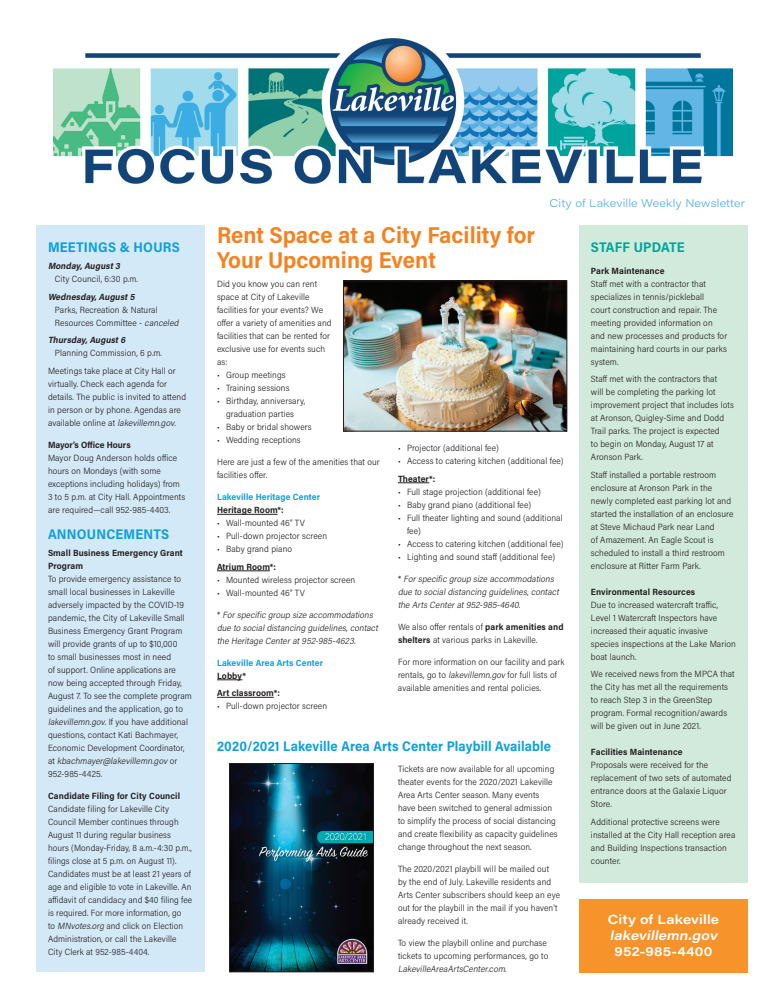
<style>
.page{position:relative;width:784px;height:1008px;background:#fff}
.page>*{position:absolute;margin:0;border:0;box-sizing:border-box;transform-origin:0 0}
.t1{font:700 23px/25px "Acumin Pro Semi Cond";color:#f58220}
.t2{font:700 14px "Acumin Pro Semi Cond";letter-spacing:.01em;color:#0c9fdc}
.t3{font:700 14px "Acumin Pro Semi Cond";color:#00a49a}
.t4{font:600 13px "Acumin Pro Wide";letter-spacing:.015em;color:#fff}
.t5{font:italic 600 13px "Acumin Pro Wide";color:#fff}
.t6{font:300 11px "Acumin Pro Wide";letter-spacing:.01em;color:#58b3e4}
.t7{font:300 9px/13px "Acumin Pro Semi Cond";letter-spacing:.01em;color:#231f20}
.t8{font:italic 300 9px/13px "Acumin Pro Semi Cond";color:#231f20}
.t9{font:700 9px/13px "Acumin Pro Semi Cond";letter-spacing:.01em;color:#231f20}
.t10{font:italic 700 9px "Acumin Pro Semi Cond";color:#231f20}
.t11{font:700 9px "Acumin Pro Semi Cond";letter-spacing:.01em;color:#0c9fdc}
.s1{font-style:italic}
.s2{font-style:normal}
.s3{font-weight:700}
</style>
<div class="page">
<img style="left:54px;top:38px;width:678px;height:146px">
<div style="left:36px;top:226px;width:169px;height:746px;background:#d4e9f7"></div>
<div style="left:579px;top:226px;width:169px;height:657px;background:#d2eadb"></div>
<div style="left:579px;top:899px;width:169px;height:73px;background:#f7932b"></div>
<hr style="left:217px;top:514px;width:61px;height:1px;background:#231f20">
<hr style="left:217px;top:571px;width:53px;height:1px;background:#231f20">
<svg style="left:217px;top:680px;width:25px;height:1px"></svg>
<hr style="left:217px;top:697px;width:57px;height:1px;background:#231f20">
<hr style="left:398px;top:483px;width:31px;height:1px;background:#231f20">
<img style="left:231px;top:765px;width:141px;height:205px">
<div style="left:229px;top:763px;width:145px;height:209px;border:1px solid #231f20"></div>
<img style="left:345px;top:283px;width:220px;height:146px">
<div style="left:343px;top:281px;width:224px;height:150px;border:1px solid #231f20"></div>
<h2 class="t2" style="left:48px;top:237px;width:133px">MEETINGS &amp; HOURS</h2>
<p class="t10" style="left:48px;top:260px;width:76px">Monday,August3</p>
<p class="t7" style="left:55px;top:272px;width:84px">City Council, 6:30 p.m.</p>
<p class="t10" style="left:48px;top:290px;width:90px">Wednesday,August5</p>
<p class="t7" style="left:55px;top:303px;width:127px">Parks, Recreation &amp; Natural<br>Resources Committee - <span class="s1">canceled</span></p>
<p class="t10" style="left:48px;top:334px;width:81px">Thursday,August6</p>
<p class="t7" style="left:48px;top:344px;width:129px;line-height:17.5px;text-indent:7px">Planning Commission, 6 p.m.<br>Meetings take place at City Hall or</p>
<p class="t7" style="left:48px;top:377px;width:140px">virtually. Check each agenda for details. The public is invited to attend in person or by phone. Agendas are ava i l a b l e o n l i n e at <span class="s1">lakevillemn.gov</span>.</p>
<p class="t9" style="left:48px;top:438px;width:84px">Mayor’s Office Hours</p>
<p class="t7" style="left:48px;top:451px;width:139px">Mayor Doug Anderson holds office hours on Mondays (with some exceptions including holidays) from 3 to 5 p.m. at City Hall. Appointments are required—call 952-985-4403.</p>
<h2 class="t2" style="left:48px;top:524px;width:123px">ANNOUNCEMENTS</h2>
<p class="t9" style="left:48px;top:546px;width:136px">Small Business Emergency Grant<br>Program</p>
<p class="t7" style="left:48px;top:572px;width:145px">To provide emergency assistance to small local businesses in Lakeville adversely impacted by the COVID-19 pandemic, the City of Lakeville Small Business Emergency Grant Program will provide grants of up to $10,000<br>to small businesses most in need<br>of support. Online applications are now being accepted through Friday, August 7. To see the complete program guidelines and the application, go to <span class="s1">lakevillemn.gov</span>. If you have additional questions, contact Kati Bachmayer, Economic Development Coordinator,<br>a t <span class="s1">kbachmayer@lakevillemn.gov</span> o r 952-985-4425.</p>
<p class="t9" style="left:48px;top:789px;width:134px">Candidate Filing for City Council</p>
<p class="t7" style="left:48px;top:802px;width:146px">Candidate filing for Lakeville City Council Member continues through August 11 during regular business hours (Monday-Friday, 8 a.m.-4:30 p.m., filings close at 5 p.m. on August 11).<br>Candidates must be at least 21 years of age and eligible to vote in Lakeville. An affidavit of candidacy and $40 filing fee is required. For more information, go<br>to <span class="s1">MNvotes.org</span> and click on Election Administration, or call the Lakeville City Clerk at 952-985-4404.</p>
<p class="t6" style="left:550px;top:195px;width:197px">City of Lakeville Weekly Newsletter</p>
<h1 class="t1" style="left:217px;top:221px;width:320px">Rent Space at a City Facility for<br>Your Upcoming Event</h1>
<p class="t7" style="left:217px;top:277px;width:116px">Did you know you can rent space at City of Lakeville facilities for your events? We offer a variety of amenities and facilities that can be rented for exclusive use for events such as:</p>
<p class="t7" style="left:217px;top:368px;width:70px">• Group meetings</p>
<p class="t7" style="left:217px;top:381px;width:74px">• Training sessions</p>
<p class="t7" style="left:217px;top:394px;width:90px;text-align:center">• Birthday, anniversary, graduation parties</p>
<p class="t7" style="left:217px;top:420px;width:96px">• Baby or bridal showers</p>
<p class="t7" style="left:217px;top:433px;width:85px">• Wedding receptions</p>
<p class="t7" style="left:217px;top:455px;width:164px">Here are just a few of the amenities that our facilities offer.</p>
<p class="t11" style="left:217px;top:491px;width:104px">Lakeville Heritage Center</p>
<p class="t9" style="left:217px;top:503px;width:68px">Heritage Room*:</p>
<p class="t7" style="left:217px;top:516px;width:90px">• Wall-mounted 46” TV</p>
<p class="t7" style="left:217px;top:529px;width:112px">• Pull-down projector screen</p>
<p class="t7" style="left:217px;top:542px;width:77px">• Baby grand piano</p>
<p class="t9" style="left:217px;top:560px;width:60px">Atrium Room*:</p>
<p class="t7" style="left:217px;top:573px;width:140px">• Mounted wireless projector screen</p>
<p class="t7" style="left:217px;top:586px;width:90px">• Wall-mounted 46” TV</p>
<p class="t8" style="left:217px;top:608px;width:164px"><span class="s2">*</span> Forspecific group size accommodations due to socialdistancing guidelines,contact the Heritage Centerat952-985-4623.</p>
<p class="t11" style="left:217px;top:656px;width:108px">Lakeville Area Arts Center</p>
<p class="t9" style="left:217px;top:667px;width:64px;line-height:17.5px">Lobby*<br>Art classroom*:</p>
<p class="t7" style="left:217px;top:699px;width:112px">• Pull-down projector screen</p>
<h2 class="t2" style="left:217px;top:736px;width:336px">2020/2021 Lakeville Area Arts Center Playbill Available</h2>
<p class="t7" style="left:398px;top:762px;width:161px">Tickets are now available for all upcoming theater events for the 2020/2021 Lakeville Area Arts Center season. Many events have been switched to general admission to simplify the process of social distancing and create flexibility as capacity guidelines change throughout the next season.</p>
<p class="t7" style="left:398px;top:862px;width:164px">The 2020/2021 playbill will be mailed out by the end of July. Lakeville residents and Arts Center subscribers should keep an eye out for the playbill in the mail if you haven’t already received it.</p>
<p class="t7" style="left:398px;top:936px;width:152px">To view the playbill online and purchase tickets to upcoming performances, go to<br><span class="s1">LakevilleAreaArtsCenter.com</span>.</p>
<p class="t7" style="left:398px;top:441px;width:102px">• Projector (additional fee)</p>
<p class="t7" style="left:398px;top:454px;width:167px">• Access to catering kitchen (additional fee)</p>
<p class="t9" style="left:398px;top:472px;width:39px">Theater*:</p>
<p class="t7" style="left:398px;top:485px;width:144px">• Full stage projection (additional fee)</p>
<p class="t7" style="left:398px;top:498px;width:135px">• Baby grand piano (additional fee)</p>
<p class="t7" style="left:407px;top:511px;width:157px;text-indent:-9px">• Full theater lighting and sound (additional fee)</p>
<p class="t7" style="left:398px;top:537px;width:167px">• Access to catering kitchen (additional fee)</p>
<p class="t7" style="left:398px;top:550px;width:159px">• Lighting and sound staff (additional fee)</p>
<p class="t8" style="left:398px;top:572px;width:164px"><span class="s2">*</span> Forspecific group size accommodations due to socialdistancing guidelines,contact the Arts Centerat952-985-4640.</p>
<p class="t7" style="left:398px;top:620px;width:167px">We also offer rentals of <span class="s3">park amenities and shelters</span> at various parks in Lakeville.</p>
<p class="t7" style="left:398px;top:655px;width:168px">For more information on our facility and park rentals, go to <span class="s1">lakevillemn.gov</span> for full lists of available amenities and rental policies.</p>
<h2 class="t3" style="left:591px;top:237px;width:95px">STAFF UPDATE</h2>
<p class="t9" style="left:591px;top:264px;width:75px">Park Maintenance</p>
<p class="t7" style="left:591px;top:277px;width:138px">Staff met with a contractor that specializes in tennis/pickleball<br>court construction and repair. The meeting provided information on and new processes and products for maintaining hard courts in our parks system.</p>
<p class="t7" style="left:591px;top:372px;width:144px">Staff met with the contractors that<br>will be completing the parking lot improvement project that includes lots at Aronson, Quigley-Sime and Dodd<br>Trail parks. The project is expected<br>to begin on Monday, August 17 at<br>Aronson Park.</p>
<p class="t7" style="left:591px;top:468px;width:144px">Staff installed a portable restroom enclosure at Aronson Park in the newly completed east parking lot and started the installation of an enclosure at Steve Michaud Park near Land<br>of Amazement. An Eagle Scout is scheduled to install a third restroom enclosure at Ritter Farm Park.</p>
<p class="t9" style="left:591px;top:585px;width:106px">Environmental Resources</p>
<p class="t7" style="left:591px;top:598px;width:146px">Due to increased watercraft traffic,<br>Level 1 Watercraft Inspectors have increased their aquatic invasive species inspections at the Lake Marion boat launch.</p>
<p class="t7" style="left:591px;top:667px;width:145px">We received news from the MPCA that the City has met all the requirements to reach Step 3 in the GreenStep program. Formal recognition/awards will be given out in June 2021.</p>
<p class="t9" style="left:591px;top:745px;width:93px">Facilities Maintenance</p>
<p class="t7" style="left:591px;top:758px;width:142px">Proposals were received for the replacement of two sets of automated entrance doors at the Galaxie Liquor<br>Store.</p>
<p class="t7" style="left:591px;top:815px;width:146px">Additional protective screens were installed at the City Hall reception area and Building Inspections transaction counter.</p>
<h3 class="t4" style="left:608px;top:910px;width:113px">City of Lakeville</h3>
<h3 class="t5" style="left:610px;top:926px;width:112px">lakevillemn.gov</h3>
<h3 class="t4" style="left:615px;top:942px;width:99px">952-985-4400</h3>
</div>
